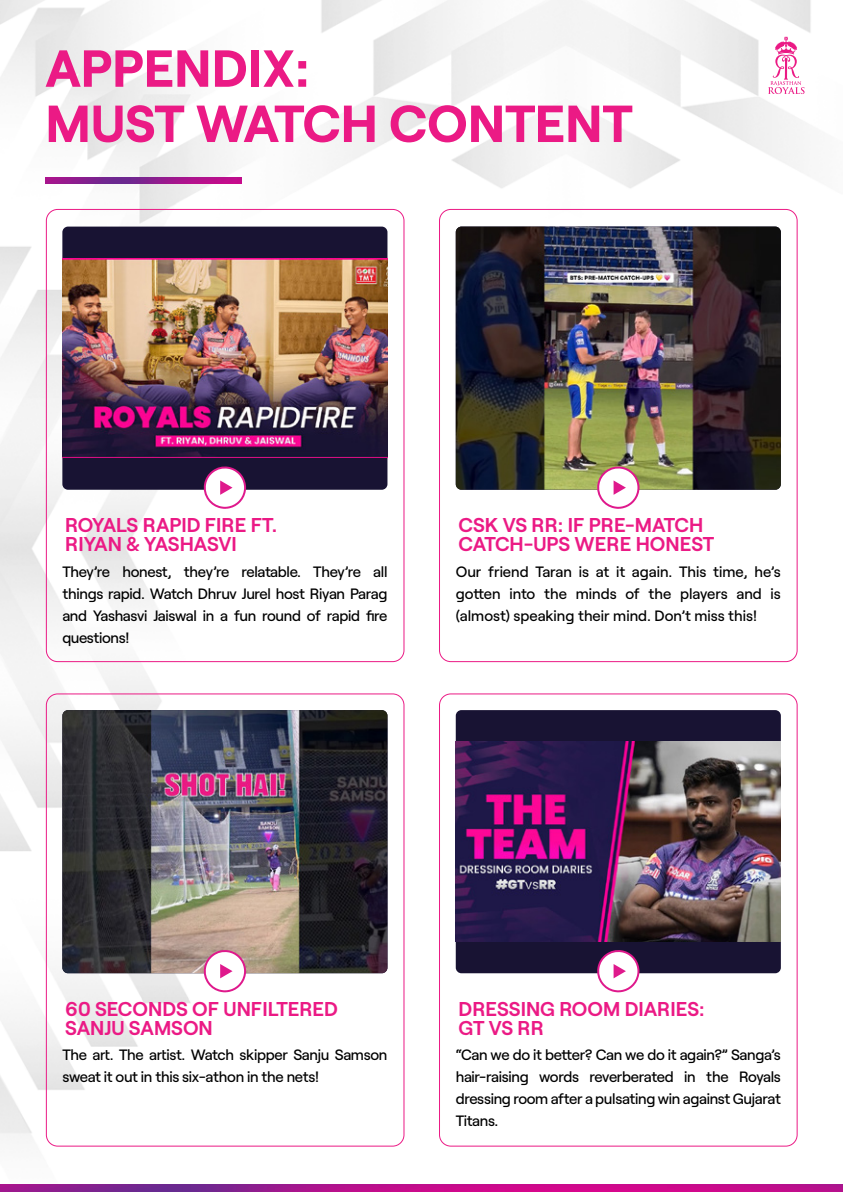
<style>
.page{position:relative;width:843px;height:1192px;background:#fff}
.page>*{position:absolute;margin:0;border:0;box-sizing:border-box;transform-origin:0 0}
.t1{font:700 52px/55.2px "Roobert";color:#eb1a85}
.t2{font:600 20px/19.2px "Roobert";color:#eb1a85}
.t3{font:500 15px/22px "Roobert";letter-spacing:-.02em;color:#000;text-align:justify}
</style>
<div class="page">
<img style="left:0;top:0;width:811px;height:1147px">
<img style="left:0;top:1184px;width:843px;height:8px">
<svg style="left:768px;top:37px;width:36px;height:57px"></svg>
<img style="left:62px;top:710px;width:325px;height:263px">
<img style="left:46px;top:177px;width:196px;height:6px">
<div style="left:62px;top:227px;width:325px;height:263px;background:#181333;border-radius:6px"></div>
<img style="left:62px;top:258px;width:325px;height:200px">
<div style="left:456px;top:710px;width:325px;height:263px;background:#181333;border-radius:6px"></div>
<img style="left:456px;top:742px;width:325px;height:199px">
<svg style="left:202px;top:466px;width:45px;height:46px"></svg>
<svg style="left:202px;top:949px;width:45px;height:47px"></svg>
<svg style="left:596px;top:950px;width:44px;height:46px"></svg>
<img style="left:456px;top:227px;width:325px;height:262px">
<svg style="left:596px;top:465px;width:44px;height:47px"></svg>
<h1 class="t1" style="left:45px;top:36px;width:589px">APPENDIX:<br>MUST WATCH CONTENT</h1>
<h2 class="t2" style="left:65px;top:513px;width:214px">ROYALS RAPID FIRE FT.<br>RIYAN &amp; YASHASVI</h2>
<p class="t3" style="left:62px;top:559px;width:327px">They’re honest, they’re relatable. They’re all things rapid. Watch Dhruv Jurel host Riyan Parag and Yashasvi Jaiswal in a fun round of rapid fire questions!</p>
<h2 class="t2" style="left:459px;top:513px;width:257px">CSK VS RR: IF PRE-MATCH<br>CATCH-UPS WERE HONEST</h2>
<p class="t3" style="left:456px;top:559px;width:327px">Our friend Taran is at it again. This time, he’s gotten into the minds of the players and is (almost) speaking their mind. Don’t miss this!</p>
<h2 class="t2" style="left:65px;top:997px;width:274px">60 SECONDS OF UNFILTERED<br>SANJU SAMSON</h2>
<p class="t3" style="left:62px;top:1043px;width:327px">The art. The artist. Watch skipper Sanju Samson sweat it out in this six-athon in the nets!</p>
<h2 class="t2" style="left:459px;top:997px;width:247px">DRESSING ROOM DIARIES:<br>GT VS RR</h2>
<p class="t3" style="left:456px;top:1043px;width:327px">“Can we do it better? Can we do it again?” Sanga’s hair-raising words reverberated in the Royals dressing room after a pulsating win against Gujarat Titans.</p>
</div>
